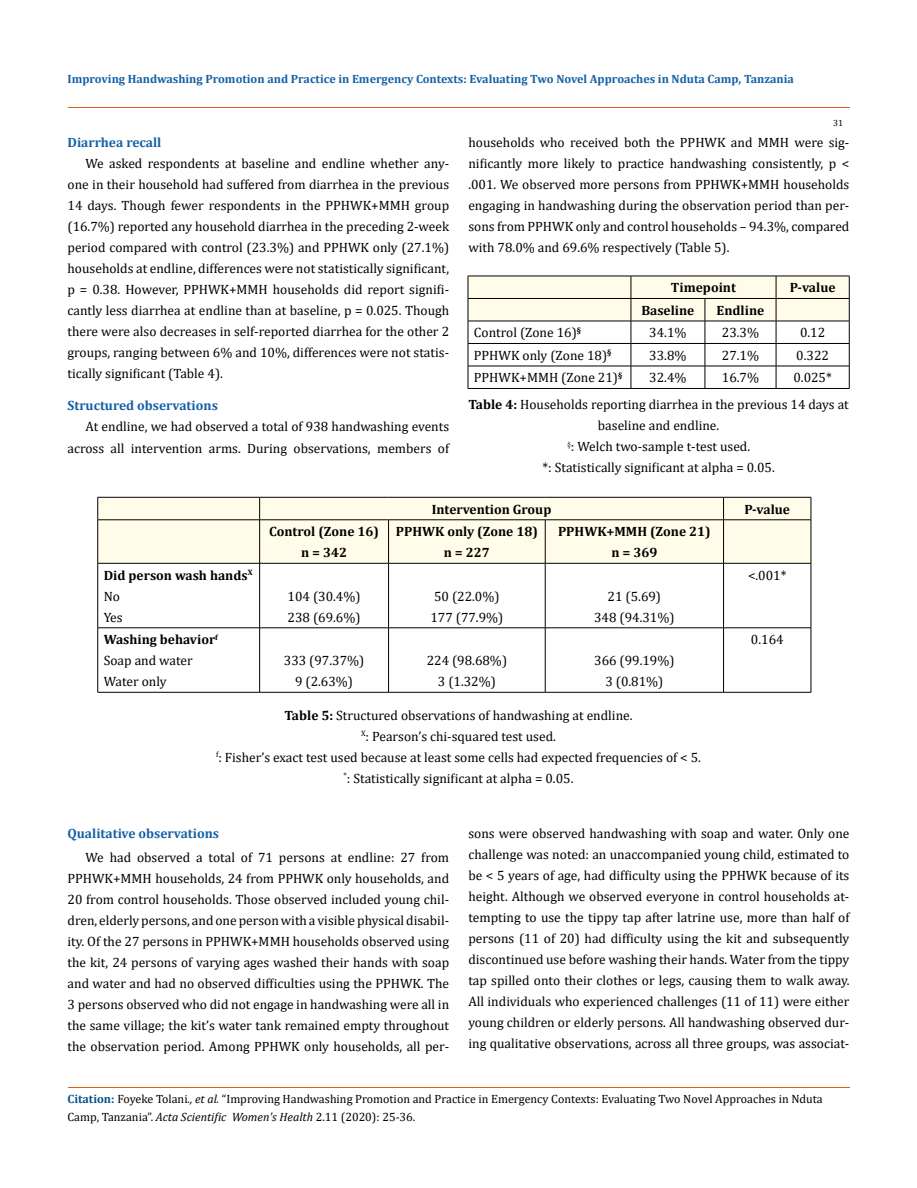
<style>
.page{position:relative;width:917px;height:1188px;background:#fff}
.page>*{position:absolute;margin:0;border:0;box-sizing:border-box;transform-origin:0 0}
.t1{font:13.5px/21px "Cambria";color:#000;text-align:center}
.t2{font:700 13.5px/21px "Cambria";color:#000;text-align:center}
.t3{font:700 13.5px "Cambria";color:#1560a6}
.t4{font:12px/18px "Cambria";color:#000}
.t5{font:700 12px "Cambria";color:#1560a6}
.t6{font:9px "Cambria";color:#000}
.s1{font-weight:700}
.s2{font-weight:400}
.s3{font-weight:700;color:#035089}
.s4{font-style:italic}
</style>
<div class="page">
<svg style="left:467px;top:276px;width:383px;height:112px"></svg>
<hr style="left:468px;top:388px;width:163px;height:1px;background:#000">
<hr style="left:631px;top:388px;width:74px;height:1px;background:#000">
<hr style="left:705px;top:388px;width:71px;height:1px;background:#000">
<hr style="left:776px;top:388px;width:73px;height:1px;background:#000">
<div style="left:98px;top:498px;width:712px;height:65px;background:#fffde9"></div>
<hr style="left:98px;top:497px;width:162px;height:1px;background:#000">
<svg style="left:97px;top:497px;width:1px;height:23px"></svg>
<hr style="left:260px;top:497px;width:128px;height:1px;background:#000">
<svg style="left:259px;top:497px;width:1px;height:23px"></svg>
<hr style="left:388px;top:497px;width:157px;height:1px;background:#000">
<hr style="left:545px;top:497px;width:178px;height:1px;background:#000">
<hr style="left:723px;top:497px;width:88px;height:1px;background:#000">
<svg style="left:723px;top:497px;width:1px;height:23px"></svg>
<svg style="left:810px;top:497px;width:1px;height:23px"></svg>
<hr style="left:98px;top:520px;width:162px;height:1px;background:#000">
<hr style="left:97px;top:520px;width:1px;height:43px;background:#000">
<hr style="left:260px;top:520px;width:128px;height:1px;background:#000">
<hr style="left:259px;top:520px;width:1px;height:43px;background:#000">
<hr style="left:388px;top:520px;width:157px;height:1px;background:#000">
<hr style="left:388px;top:520px;width:1px;height:43px;background:#000">
<hr style="left:545px;top:520px;width:178px;height:1px;background:#000">
<hr style="left:545px;top:520px;width:1px;height:43px;background:#000">
<hr style="left:723px;top:520px;width:88px;height:1px;background:#000">
<hr style="left:723px;top:520px;width:1px;height:43px;background:#000">
<hr style="left:810px;top:520px;width:1px;height:43px;background:#000">
<hr style="left:98px;top:563px;width:162px;height:1px;background:#000">
<hr style="left:97px;top:563px;width:1px;height:65px;background:#000">
<hr style="left:260px;top:563px;width:128px;height:1px;background:#000">
<hr style="left:259px;top:563px;width:1px;height:65px;background:#000">
<hr style="left:388px;top:563px;width:157px;height:1px;background:#000">
<hr style="left:388px;top:563px;width:1px;height:65px;background:#000">
<hr style="left:545px;top:563px;width:178px;height:1px;background:#000">
<hr style="left:545px;top:563px;width:1px;height:65px;background:#000">
<hr style="left:723px;top:563px;width:88px;height:1px;background:#000">
<hr style="left:723px;top:563px;width:1px;height:65px;background:#000">
<hr style="left:810px;top:563px;width:1px;height:65px;background:#000">
<hr style="left:98px;top:628px;width:162px;height:1px;background:#000">
<hr style="left:97px;top:628px;width:1px;height:64px;background:#000">
<hr style="left:260px;top:628px;width:128px;height:1px;background:#000">
<hr style="left:259px;top:628px;width:1px;height:64px;background:#000">
<hr style="left:388px;top:628px;width:157px;height:1px;background:#000">
<hr style="left:388px;top:628px;width:1px;height:64px;background:#000">
<hr style="left:545px;top:628px;width:178px;height:1px;background:#000">
<hr style="left:545px;top:628px;width:1px;height:64px;background:#000">
<hr style="left:723px;top:628px;width:88px;height:1px;background:#000">
<hr style="left:723px;top:628px;width:1px;height:64px;background:#000">
<hr style="left:810px;top:628px;width:1px;height:64px;background:#000">
<hr style="left:98px;top:692px;width:162px;height:1px;background:#000">
<hr style="left:260px;top:692px;width:128px;height:1px;background:#000">
<hr style="left:388px;top:692px;width:157px;height:1px;background:#000">
<hr style="left:545px;top:692px;width:178px;height:1px;background:#000">
<hr style="left:723px;top:692px;width:88px;height:1px;background:#000">
<hr style="left:68px;top:108px;width:781px;height:1px;background:#e05d1a">
<hr style="left:68px;top:1087px;width:781px;height:1px;background:#e05d1a">
<p class="t5" style="left:68px;top:70px;width:728px">Improving Handwashing Promotion and Practice in Emergency Contexts: Evaluating Two Novel Approaches in Nduta Camp, Tanzania</p>
<p class="t6" style="left:833px;top:118px;width:11px">31</p>
<p class="t3" style="left:68px;top:133px;width:95px">Diarrhea recall</p>
<p class="t1" style="left:67px;top:153px;width:383px;text-align:justify;text-indent:18px">We asked respondents at baseline and endline whether any&shy;one in their household had suffered from diarrhea in the previous 14 days. Though fewer respondents in the PPHWK+MMH group (16.7%) reported any household diarrhea in the preceding 2-week period compared with control (23.3%) and PPHWK only (27.1%) households at endline, differences were not statistically significant, p = 0.38. However, PPHWK+MMH households did report signifi&shy;cantly less diarrhea at endline than at baseline, p = 0.025. Though there were also decreases in self-reported diarrhea for the other 2 groups, ranging between 6% and 10%, differences were not statis&shy;tically significant (Table 4).</p>
<p class="t3" style="left:67px;top:396px;width:152px">Structured observations</p>
<p class="t1" style="left:67px;top:416px;width:383px;text-align:right">At endline, we had observed a total of 938 handwashing events across all intervention arms. During observations, members of</p>
<p class="t1" style="left:468px;top:132px;width:382px;text-align:justify">households who received both the PPHWK and MMH were sig&shy;nificantly more likely to practice handwashing consistently, p &lt; .001. We observed more persons from PPHWK+MMH households engaging in handwashing during the observation period than per&shy;sons from PPHWK only and control households – 94.3%, compared with 78.0% and 69.6% respectively (Table 5).</p>
<p class="t2" style="left:671px;top:277px;width:67px">Timepoint</p>
<p class="t2" style="left:789px;top:277px;width:47px">P-value</p>
<p class="t2" style="left:641px;top:299px;width:55px">Baseline</p>
<p class="t2" style="left:716px;top:299px;width:49px">Endline</p>
<p class="t1" style="left:474px;top:322px;width:109px">Control (Zone 16)<sup>§</sup></p>
<p class="t1" style="left:649px;top:322px;width:39px">34.1%</p>
<p class="t1" style="left:721px;top:322px;width:39px">23.3%</p>
<p class="t1" style="left:800px;top:322px;width:27px">0.12</p>
<p class="t1" style="left:474px;top:345px;width:139px">PPHWK only (Zone 18)<sup>§</sup></p>
<p class="t1" style="left:649px;top:345px;width:39px">33.8%</p>
<p class="t1" style="left:721px;top:345px;width:39px">27.1%</p>
<p class="t1" style="left:796px;top:345px;width:34px">0.322</p>
<p class="t1" style="left:474px;top:367px;width:150px">PPHWK+MMH (Zone 21)<sup>§</sup></p>
<p class="t1" style="left:649px;top:367px;width:39px">32.4%</p>
<p class="t1" style="left:721px;top:367px;width:39px">16.7%</p>
<p class="t1" style="left:468px;top:364px;width:382px;line-height:27px;text-align:left;text-indent:325px">0.025*<br><span class="s1">Table 4:</span> Households reporting diarrhea in the previous 14 days at</p>
<p class="t1" style="left:542px;top:415px;width:234px">baseline and endline.<br><sup>§</sup>: Welch two-sample t-test used.<br>*: Statistically significant at alpha = 0.05.</p>
<p class="t2" style="left:431px;top:498px;width:121px">Intervention Group</p>
<p class="t2" style="left:744px;top:498px;width:47px">P-value</p>
<p class="t2" style="left:104px;top:564px;width:150px;text-align:left">Did person wash hands<sup>X<br></sup><span class="s2">No<br>Yes</span></p>
<p class="t1" style="left:104px;top:629px;width:116px;text-align:left"><span class="s1">Washing behavior</span><sup>f<br></sup>Soap and water<br>Water only</p>
<p class="t2" style="left:269px;top:521px;width:111px">Control (Zone 16) n = 342</p>
<p class="t2" style="left:396px;top:521px;width:143px">PPHWK only (Zone 18) n = 227</p>
<p class="t2" style="left:558px;top:521px;width:154px">PPHWK+MMH (Zone 21) n = 369</p>
<p class="t1" style="left:287px;top:586px;width:74px;text-align:left">104 (30.4%)<br>238 (69.6%)</p>
<p class="t1" style="left:430px;top:586px;width:74px;text-align:left">50 (22.0%)<br>177 (77.9%)</p>
<p class="t1" style="left:594px;top:586px;width:82px">21 (5.69)<br>348 (94.31%)</p>
<p class="t1" style="left:284px;top:650px;width:82px">333 (97.37%)<br>9 (2.63%)</p>
<p class="t1" style="left:426px;top:650px;width:82px">224 (98.68%)<br>3 (1.32%)</p>
<p class="t1" style="left:594px;top:650px;width:82px">366 (99.19%)<br>3 (0.81%)</p>
<p class="t1" style="left:216px;top:705px;width:486px"><span class="s1">Table 5:</span> Structured observations of handwashing at endline.<br><sup>X</sup>: Pearson’s chi-squared test used.<br><sup>f</sup>: Fisher’s exact test used because at least some cells had expected frequencies of &lt; 5. <sup>*</sup>: Statistically significant at alpha = 0.05.</p>
<p class="t1" style="left:748px;top:565px;width:40px">&lt;.001*</p>
<p class="t1" style="left:751px;top:629px;width:34px">0.164</p>
<p class="t3" style="left:68px;top:823px;width:153px">Qualitative observations</p>
<p class="t1" style="left:68px;top:846px;width:383px;text-align:justify;text-indent:18px">We had observed a total of 71 persons at endline: 27 from PPHWK+MMH households, 24 from PPHWK only households, and 20 from control households. Those observed included young chil&shy;dren, elderly persons, and one person with a visible physical disabil&shy;ity. Of the 27 persons in PPHWK+MMH households observed using the kit, 24 persons of varying ages washed their hands with soap and water and had no observed difficulties using the PPHWK. The 3 persons observed who did not engage in handwashing were all in the same village; the kit’s water tank remained empty throughout the observation period. Among PPHWK only households, all per-</p>
<p class="t1" style="left:468px;top:823px;width:382px;text-align:justify">sons were observed handwashing with soap and water. Only one challenge was noted: an unaccompanied young child, estimated to be &lt; 5 years of age, had difficulty using the PPHWK because of its height. Although we observed everyone in control households at&shy;tempting to use the tippy tap after latrine use, more than half of persons (11 of 20) had difficulty using the kit and subsequently discontinued use before washing their hands. Water from the tippy tap spilled onto their clothes or legs, causing them to walk away.<br>All individuals who experienced challenges (11 of 11) were either young children or elderly persons. All handwashing observed dur&shy;ing qualitative observations, across all three groups, was associat-</p>
<p class="t4" style="left:67px;top:1089px;width:756px"><span class="s3">Citation:</span> Foyeke Tolani<span class="s4">., et al.</span> “Improving Handwashing Promotion and Practice in Emergency Contexts: Evaluating Two Novel Approaches in Nduta<br>Camp, Tanzania”. <span class="s4">Acta Scientific Women's Health</span> 2.11 (2020): 25-36.</p>
</div>
